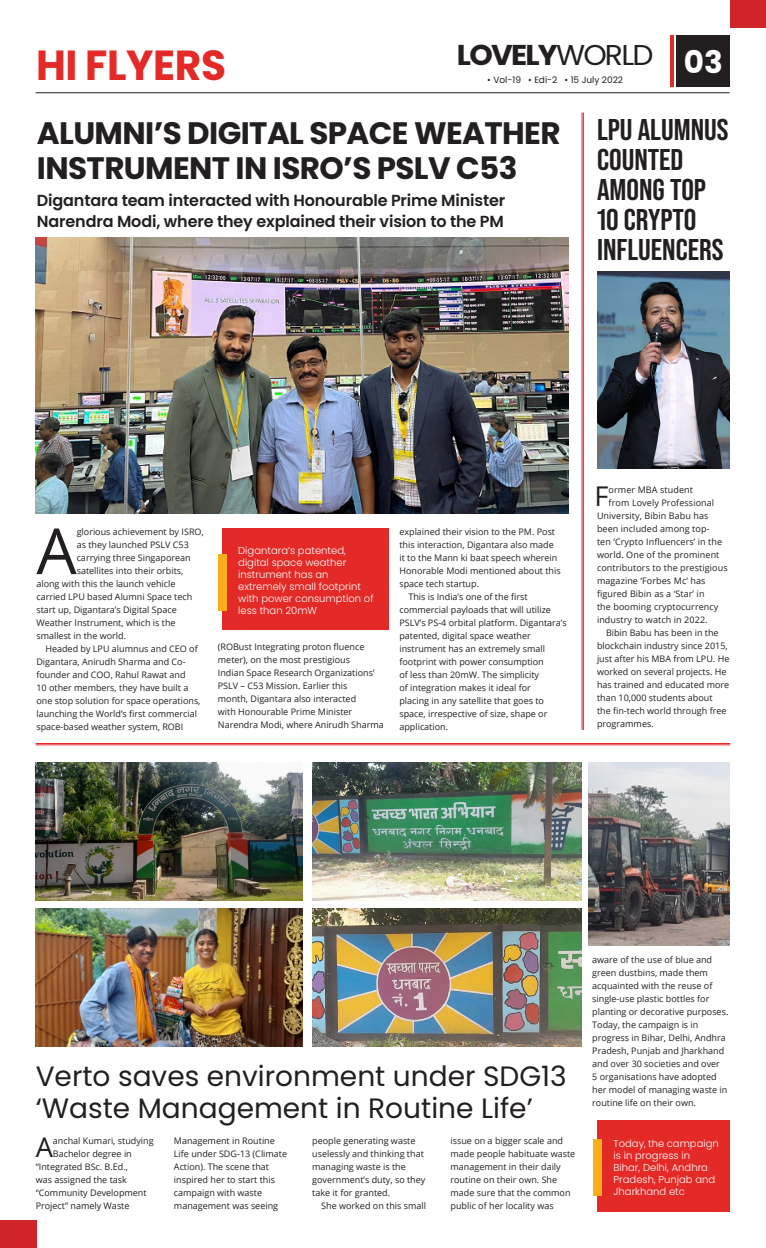
<style>
.page{position:relative;width:766px;height:1248px;background:#fff}
.page>*{position:absolute;margin:0;border:0;box-sizing:border-box;transform-origin:0 0}
.Paragraph_Style1{font:63.6px "Open Sans";color:#231f20}
.t1{font:700 42px "Poppins";letter-spacing:-.01em;color:#e32a26}
.t2{font:700 31px/35px "Poppins";letter-spacing:-.02em;color:#231f20}
.t3{font:700 31px "Poppins";color:#fff}
.t4{font:700 30px/30px "Bebas Neue Pro";color:#231f20;scale:1.05 1}
.t5{font:700 28.7px "Poppins";letter-spacing:-.06em;color:#231f20;scale:1.04 1}
.Title_2{font:28px/32px "Poppins";color:#231f20}
.Paragraph_Style1-2{font:27.2px "Open Sans";color:#231f20}
.t6{font:600 16px/21px "Poppins";letter-spacing:-.01em;color:#231f20}
.t7{font:300 10px/12px "Poppins";color:#fff}
.Paragraph_Style1-3{font:9px/13px "Open Sans";color:#231f20}
.t8{font:9px "Poppins";color:#231f20}
.s1{font-weight:400}
</style>
<div class="page">
<div style="left:729px;top:0;width:36px;height:27px;background:#d1232a"></div>
<div style="left:0;top:1220px;width:36px;height:28px;background:#d1232a"></div>
<hr style="left:36px;top:92px;width:693px;height:1px;background:#231f20">
<div style="left:676px;top:36px;width:53px;height:51px;background:#231f20"></div>
<hr style="left:670px;top:36px;width:3px;height:51px;background:#e32a26">
<div style="left:222px;top:529px;width:166px;height:101px;background:#e32a26"></div>
<div style="left:217px;top:554px;width:9px;height:57px;background:#faaf18"></div>
<hr style="left:36px;top:744px;width:694px;height:1px;background:#e32a26">
<hr style="left:36px;top:743px;width:694px;height:1px;background:#e32a26">
<hr style="left:581px;top:113px;width:1px;height:617px;background:#e32a26">
<hr style="left:583px;top:113px;width:1px;height:617px;background:#e32a26">
<div style="left:597px;top:1120px;width:133px;height:92px;background:#e32a26"></div>
<div style="left:592px;top:1139px;width:9px;height:57px;background:#faaf18"></div>
<img style="left:36px;top:762px;width:266px;height:138px">
<img style="left:36px;top:908px;width:266px;height:138px">
<img style="left:312px;top:762px;width:269px;height:138px">
<img style="left:312px;top:908px;width:269px;height:138px">
<img style="left:588px;top:762px;width:141px;height:183px">
<img style="left:597px;top:271px;width:132px;height:198px">
<img style="left:36px;top:237px;width:532px;height:277px">
<p class="t5" style="left:457px;top:38px;width:190px">LOVELY<span class="s1">WORLD</span></p>
<p class="t1" style="left:36px;top:41px;width:191px">HI FLYERS</p>
<p class="t3" style="left:683px;top:44px;width:40px">03</p>
<p class="t8" style="left:487px;top:75px;width:137px">• Vol-19 • Edi-2 • 15 July 2022</p>
<p class="t2" style="left:37px;top:116px;width:525px">ALUMNI’S DIGITAL SPACE WEATHER<br>INSTRUMENT IN ISRO’S PSLV C53</p>
<p class="t6" style="left:37px;top:190px;width:469px">Digantara team interacted with Honourable Prime Minister<br>Narendra Modi, where they explained their vision to the PM</p>
<p class="t4" style="left:596px;top:114px;width:127px">LPU ALUMNUS<br>COUNTED<br>AMONG TOP<br>10 CRYPTO<br>INFLUENCERS</p>
<p class="Paragraph_Style1" style="left:36px;top:507px;width:42px">A</p>
<p class="Paragraph_Style1-3" style="left:77px;top:525px;width:128px">glorious achievement by ISRO,</p>
<p class="Paragraph_Style1-3" style="left:77px;top:538px;width:114px">as they launched PSLV C53</p>
<p class="Paragraph_Style1-3" style="left:77px;top:551px;width:115px">carrying three Singaporean</p>
<p class="Paragraph_Style1-3" style="left:77px;top:564px;width:108px">satellites into their orbits,</p>
<p class="Paragraph_Style1-3" style="left:36px;top:577px;width:140px">along with this the launch vehicle</p>
<p class="Paragraph_Style1-3" style="left:36px;top:590px;width:157px">carried LPU based Alumni Space tech</p>
<p class="Paragraph_Style1-3" style="left:36px;top:603px;width:142px">start up, Digantara’s Digital Space</p>
<p class="Paragraph_Style1-3" style="left:36px;top:616px;width:141px">Weather Instrument, which is the</p>
<p class="Paragraph_Style1-3" style="left:36px;top:629px;width:91px">smallest in the world.</p>
<p class="Paragraph_Style1-3" style="left:36px;top:642px;width:165px;text-indent:9px">Headed by LPU alumnus and CEO of Digantara, Anirudh Sharma and Co&shy;founder and COO, Rahul Rawat and<br>10 other members, they have built a one stop solution for space operations, launching the World’s first commercial space-based weather system, ROBI</p>
<p class="Paragraph_Style1-3" style="left:218px;top:640px;width:167px">(ROBust Integrating proton fluence meter), on the most prestigious<br>Indian Space Research Organizations’ PSLV – C53 Mission. Earlier this<br>month, Digantara also interacted<br>with Honourable Prime Minister Narendra Modi, where Anirudh Sharma</p>
<p class="t7" style="left:238px;top:544px;width:137px">Digantara’s patented, digital space weather instrument has an extremely small footprint with power consumption of less than 20mW</p>
<p class="Paragraph_Style1-3" style="left:399px;top:525px;width:163px">explained their vision to the PM. Post this interaction, Digantara also made it to the Mann ki baat speech wherein Honorable Modi mentioned about this space tech startup.</p>
<p class="Paragraph_Style1-3" style="left:399px;top:590px;width:169px;text-indent:9px">This is India’s one of the first commercial payloads that will utilize PSLV’s PS-4 orbital platform. Digantara’s patented, digital space weather instrument has an extremely small footprint with power consumption<br>of less than 20mW. The simplicity<br>of integration makes it ideal for<br>placing in any satellite that goes to space, irrespective of size, shape or application.</p>
<p class="Paragraph_Style1-2" style="left:594px;top:477px;width:16px">F</p>
<p class="Paragraph_Style1-3" style="left:608px;top:483px;width:86px">ormer MBA student</p>
<p class="Paragraph_Style1-3" style="left:608px;top:496px;width:107px">from Lovely Professional</p>
<p class="Paragraph_Style1-3" style="left:596px;top:509px;width:113px">University, Bibin Babu has</p>
<p class="Paragraph_Style1-3" style="left:596px;top:522px;width:114px">been included among top-</p>
<p class="Paragraph_Style1-3" style="left:596px;top:535px;width:127px">ten ‘Crypto Influencers’ in the</p>
<p class="Paragraph_Style1-3" style="left:596px;top:548px;width:124px">world. One of the prominent</p>
<p class="Paragraph_Style1-3" style="left:596px;top:561px;width:132px">contributors to the prestigious</p>
<p class="Paragraph_Style1-3" style="left:596px;top:574px;width:110px">magazine ‘Forbes Mc’ has</p>
<p class="Paragraph_Style1-3" style="left:596px;top:587px;width:109px">figured Bibin as a ‘Star’ in</p>
<p class="Paragraph_Style1-3" style="left:596px;top:600px;width:123px">the booming cryptocurrency</p>
<p class="Paragraph_Style1-3" style="left:596px;top:613px;width:112px">industry to watch in 2022.</p>
<p class="Paragraph_Style1-3" style="left:596px;top:626px;width:134px;text-indent:9px">Bibin Babu has been in the blockchain industry since 2015, just after his MBA from LPU. He worked on several projects. He has trained and educated more than 10,000 students about<br>the fin-tech world through free programmes.</p>
<p class="Paragraph_Style1-3" style="left:592px;top:952px;width:138px">aware of the use of blue and green dustbins, made them acquainted with the reuse of single-use plastic bottles for planting or decorative purposes.<br>Today, the campaign is in progress in Bihar, Delhi, Andhra<br>Pradesh, Punjab and Jharkhand and over 30 societies and over<br>5 organisations have adopted her model of managing waste in routine life on their own.</p>
<p class="Title_2" style="left:36px;top:1060px;width:532px">Verto saves environment under SDG13 ‘Waste Management in Routine Life’</p>
<p class="Paragraph_Style1-2" style="left:36px;top:1128px;width:19px">A</p>
<p class="Paragraph_Style1-3" style="left:53px;top:1134px;width:102px">anchal Kumari, studying</p>
<p class="Paragraph_Style1-3" style="left:174px;top:1134px;width:115px">Management in Routine<br>Life under SDG-13 (Climate<br>Action). The scene that inspired her to start this campaign with waste management was seeing</p>
<p class="Paragraph_Style1-3" style="left:312px;top:1134px;width:115px">people generating waste uselessly and thinking that managing waste is the government’s duty, so they take it for granted.</p>
<p class="Paragraph_Style1-3" style="left:450px;top:1134px;width:126px">issue on a bigger scale and made people habituate waste management in their daily routine on their own. She made sure that the common public of her locality was</p>
<p class="t7" style="left:613px;top:1137px;width:107px">Today, the campaign is in progress in<br>Bihar, Delhi, Andhra<br>Pradesh, Punjab and<br>Jharkhand etc</p>
<p class="Paragraph_Style1-3" style="left:53px;top:1147px;width:80px">Bachelor degree in</p>
<p class="Paragraph_Style1-3" style="left:36px;top:1160px;width:94px">“Integrated BSc. B.Ed.,</p>
<p class="Paragraph_Style1-3" style="left:36px;top:1173px;width:93px">was assigned the task</p>
<p class="Paragraph_Style1-3" style="left:36px;top:1186px;width:112px">“Community Development</p>
<p class="Paragraph_Style1-3" style="left:36px;top:1199px;width:95px">Project” namely Waste</p>
<p class="Paragraph_Style1-3" style="left:321px;top:1199px;width:106px">She worked on this small</p>
</div>
